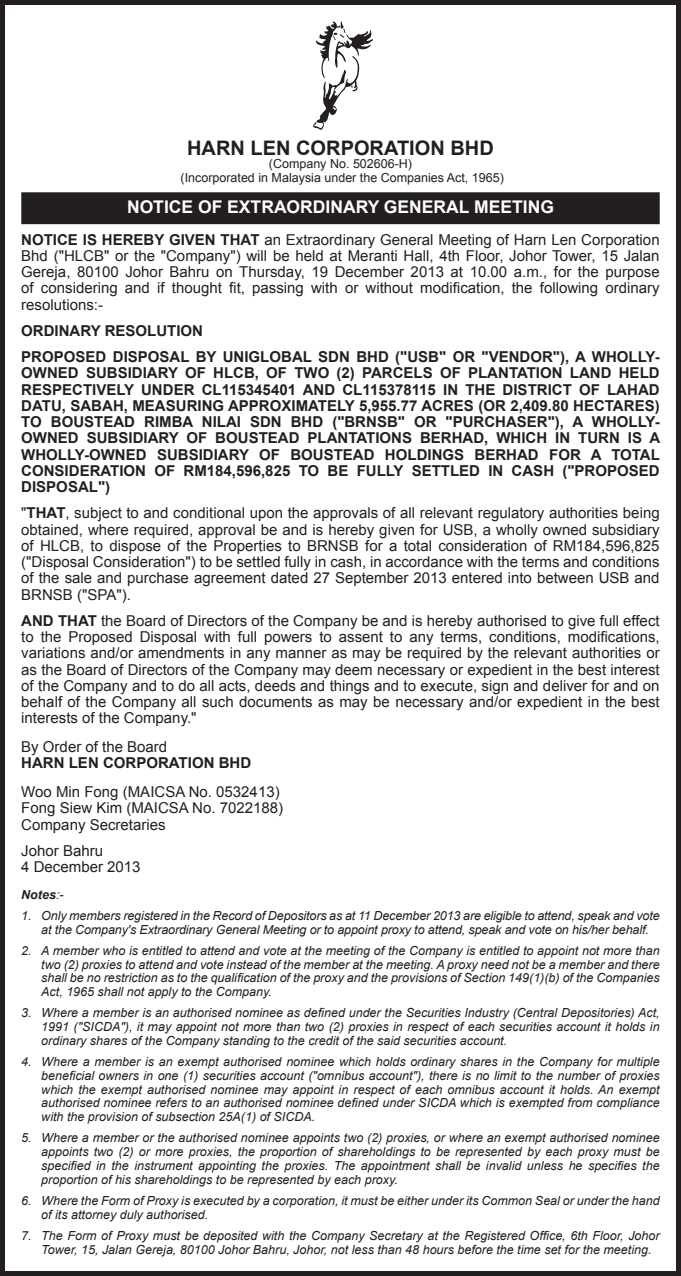
<style>
.page{position:relative;width:681px;height:1276px;background:#fff}
.page>*{position:absolute;margin:0;border:0;box-sizing:border-box;transform-origin:0 0}
.t1{font:700 20px "Arial";color:#231f20}
.t2{font:700 17.5px "Arial";color:#fff}
.t3{font:15px/16.2px "Arial";color:#231f20;text-align:justify}
.t4{font:700 15px/16.2px "Arial";color:#231f20}
.t5{font:italic 12.5px/13.8px "Arial";color:#231f20;text-align:justify}
.t6{font:12.5px/13.8px "Arial";color:#231f20;text-align:center}
.t7{font:italic 700 12.5px "Arial";color:#231f20}
.s1{font-weight:700}
.s2{font-weight:400}
</style>
<div class="page">
<div style="left:23px;top:193px;width:635px;height:30px;background:#231f20"></div>
<div style="left:21px;top:192px;width:638px;height:32px;border:2px solid #231f20"></div>
<svg style="left:313px;top:21px;width:60px;height:109px"></svg>
<div style="left:0;top:0;width:680px;height:1276px;border:5px solid #231f20"></div>
<h1 class="t1" style="left:187px;top:134px;width:308px">HARN LEN CORPORATION BHD</h1>
<p class="t6" style="left:180px;top:157px;width:325px">(Company No. 502606-H)<br>(Incorporated in Malaysia under the Companies Act, 1965)</p>
<h2 class="t2" style="left:127px;top:196px;width:428px">NOTICE OF EXTRAORDINARY GENERAL MEETING</h2>
<p class="t3" style="left:21px;top:231px;width:639px"><span class="s1">NOTICE IS HEREBY GIVEN THAT</span> an Extraordinary General Meeting of Harn Len Corporation Bhd ("HLCB" or the "Company") will be held at Meranti Hall, 4th Floor, Johor Tower, 15 Jalan Gereja, 80100 Johor Bahru on Thursday, 19 December 2013 at 10.00 a.m., for the purpose of considering and if thought fit, passing with or without modification, the following ordinary resolutions:-</p>
<p class="t4" style="left:21px;top:318px;width:639px;line-height:26.2px">ORDINARY RESOLUTION<br>PROPOSED DISPOSAL BY UNIGLOBAL SDN BHD ("USB" OR "VENDOR"), A WHOLLY-</p>
<p class="t4" style="left:21px;top:365px;width:640px;text-align:justify">OWNED SUBSIDIARY OF HLCB, OF TWO (2) PARCELS OF PLANTATION LAND HELD RESPECTIVELY UNDER CL115345401 AND CL115378115 IN THE DISTRICT OF LAHAD DATU, SABAH, MEASURING APPROXIMATELY 5,955.77 ACRES (OR 2,409.80 HECTARES)<br>TO BOUSTEAD RIMBA NILAI SDN BHD ("BRNSB" OR "PURCHASER"), A WHOLLY-OWNED SUBSIDIARY OF BOUSTEAD PLANTATIONS BERHAD, WHICH IN TURN IS A WHOLLY-OWNED SUBSIDIARY OF BOUSTEAD HOLDINGS BERHAD FOR A TOTAL CONSIDERATION OF RM184,596,825 TO BE FULLY SETTLED IN CASH ("PROPOSED DISPOSAL")</p>
<p class="t3" style="left:21px;top:505px;width:639px">"<span class="s1">THAT</span>, subject to and conditional upon the approvals of all relevant regulatory authorities being obtained, where required, approval be and is hereby given for USB, a wholly owned subsidiary of HLCB, to dispose of the Properties to BRNSB for a total consideration of RM184,596,825 ("Disposal Consideration") to be settled fully in cash, in accordance with the terms and conditions of the sale and purchase agreement dated 27 September 2013 entered into between USB and BRNSB ("SPA").</p>
<p class="t3" style="left:21px;top:612px;width:639px"><span class="s1">AND THAT</span> the Board of Directors of the Company be and is hereby authorised to give full effect to the Proposed Disposal with full powers to assent to any terms, conditions, modifications, variations and/or amendments in any manner as may be required by the relevant authorities or as the Board of Directors of the Company may deem necessary or expedient in the best interest of the Company and to do all acts, deeds and things and to execute, sign and deliver for and on behalf of the Company all such documents as may be necessary and/or expedient in the best interests of the Company."</p>
<p class="t3" style="left:21px;top:739px;width:147px">By Order of the Board</p>
<p class="t4" style="left:21px;top:755px;width:231px">HARN LEN CORPORATION BHD</p>
<p class="t3" style="left:21px;top:784px;width:263px;text-align:left">Woo Min Fong (MAICSA No. 0532413)<br>Fong Siew Kim (MAICSA No. 7022188)<br>Company Secretaries</p>
<p class="t3" style="left:21px;top:842px;width:121px">Johor Bahru<br>4 December 2013</p>
<p class="t7" style="left:21px;top:886px;width:44px">Notes<span class="s2">:-</span></p>
<p class="t5" style="left:41px;top:908px;width:619px;text-indent:-20px">1. Only members registered in the Record of Depositors as at 11 December 2013 are eligible to attend, speak and vote at the Company's Extraordinary General Meeting or to appoint proxy to attend, speak and vote on his/her behalf.</p>
<p class="t5" style="left:41px;top:943px;width:619px;text-indent:-20px">2. A member who is entitled to attend and vote at the meeting of the Company is entitled to appoint not more than two (2) proxies to attend and vote instead of the member at the meeting. A proxy need not be a member and there shall be no restriction as to the qualification of the proxy and the provisions of Section 149(1)(b) of the Companies Act, 1965 shall not apply to the Company.</p>
<p class="t5" style="left:41px;top:1006px;width:619px;text-indent:-20px">3. Where a member is an authorised nominee as defined under the Securities Industry (Central Depositories) Act, 1991 ("SICDA"), it may appoint not more than two (2) proxies in respect of each securities account it holds in ordinary shares of the Company standing to the credit of the said securities account.</p>
<p class="t5" style="left:41px;top:1055px;width:619px;text-indent:-20px">4. Where a member is an exempt authorised nominee which holds ordinary shares in the Company for multiple beneficial owners in one (1) securities account ("omnibus account"), there is no limit to the number of proxies which the exempt authorised nominee may appoint in respect of each omnibus account it holds. An exempt authorised nominee refers to an authorised nominee defined under SICDA which is exempted from compliance with the provision of subsection 25A(1) of SICDA.</p>
<p class="t5" style="left:41px;top:1131px;width:619px;text-indent:-20px">5. Where a member or the authorised nominee appoints two (2) proxies, or where an exempt authorised nominee appoints two (2) or more proxies, the proportion of shareholdings to be represented by each proxy must be specified in the instrument appointing the proxies. The appointment shall be invalid unless he specifies the proportion of his shareholdings to be represented by each proxy.</p>
<p class="t5" style="left:41px;top:1193px;width:619px;text-indent:-20px">6. Where the Form of Proxy is executed by a corporation, it must be either under its Common Seal or under the hand of its attorney duly authorised.</p>
<p class="t5" style="left:41px;top:1228px;width:619px;text-indent:-20px">7. The Form of Proxy must be deposited with the Company Secretary at the Registered Office, 6th Floor, Johor<br>Tower, 15, Jalan Gereja, 80100 Johor Bahru, Johor, not less than 48 hours before the time set for the meeting.</p>
</div>
